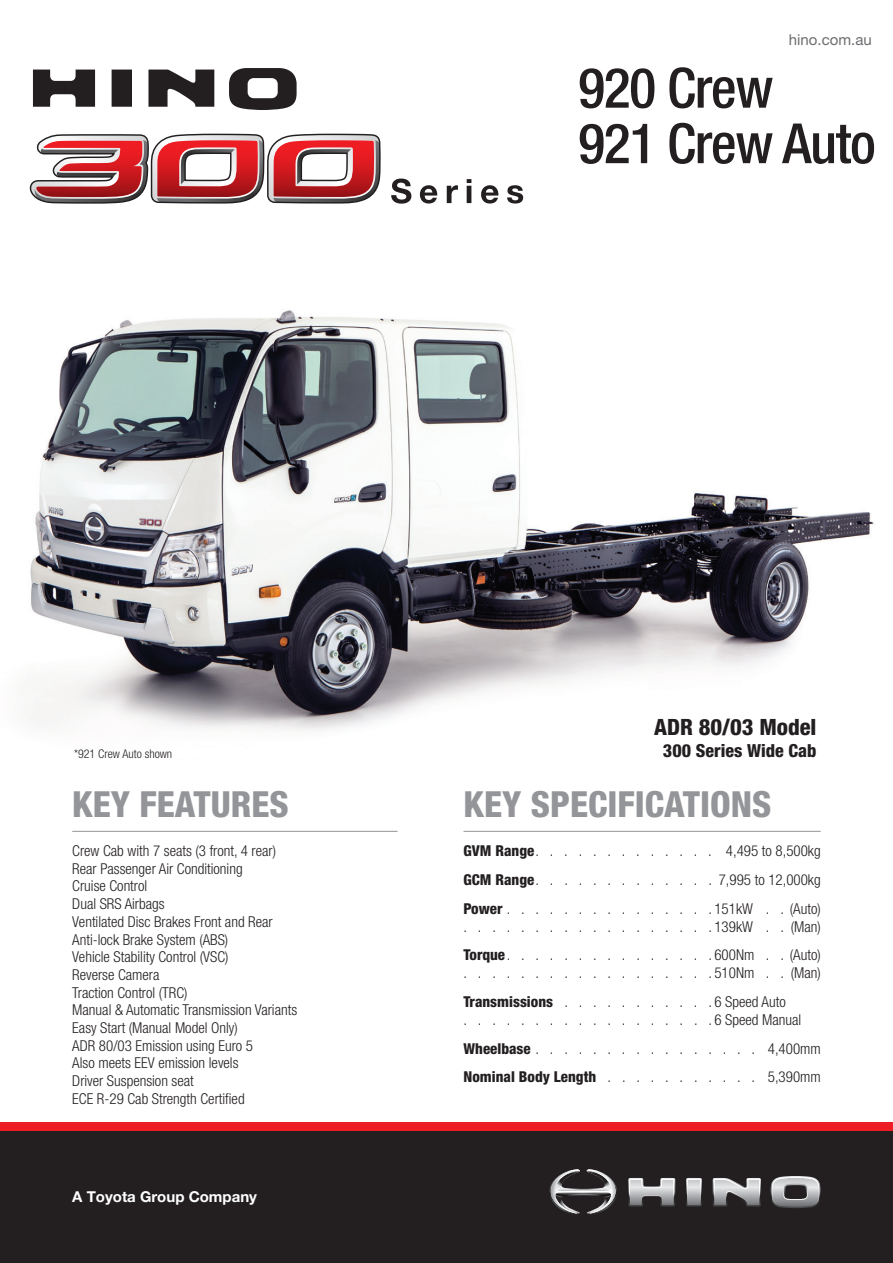
<style>
.page{position:relative;width:893px;height:1263px;background:#fff}
.page>*{position:absolute;margin:0;border:0;box-sizing:border-box;transform-origin:0 0}
.t1{font:500 condensed 55.5px/55.5px "Helvetica Neue LT Std";letter-spacing:-.02em;color:#231f20}
.t2{font:800 condensed 36px "Helvetica Neue LT Std";color:#939598}
.t3{font:800 condensed 22.5px "Helvetica Neue LT Std";color:#231f20}
.t4{font:800 condensed 18px "Helvetica Neue LT Std";color:#231f20}
.t5{font:300 condensed 15px/17.7px "Helvetica Neue LT Std";color:#231f20;text-align:right}
.t6{font:800 condensed 15px "Helvetica Neue LT Std";color:#231f20}
.t7{font:700 15px "Helvetica Neue LT Pro";color:#fff}
.t8{font:15px "Helvetica Neue LT Pro";color:#6c6d70}
.t9{font:300 condensed 12px "Helvetica Neue LT Std";color:#231f20}
.s1{font-weight:300}
.s2{font-weight:800}
</style>
<div class="page">
<img style="left:30px;top:310px;width:844px;height:421px">
<svg style="left:391px;top:179px;width:20px;height:25px"></svg>
<svg style="left:420px;top:185px;width:17px;height:19px"></svg>
<svg style="left:447px;top:185px;width:11px;height:18px"></svg>
<svg style="left:467px;top:179px;width:4px;height:24px"></svg>
<svg style="left:481px;top:185px;width:17px;height:19px"></svg>
<svg style="left:507px;top:185px;width:16px;height:19px"></svg>
<svg style="left:30px;top:134px;width:351px;height:70px"></svg>
<svg style="left:33px;top:68px;width:264px;height:42px"></svg>
<hr style="left:72px;top:831px;width:326px;height:1px;background:#939598">
<hr style="left:463px;top:831px;width:358px;height:1px;background:#939598">
<div style="left:0;top:1131px;width:893px;height:132px;background:#231f20"></div>
<div style="left:0;top:1123px;width:893px;height:8px;background:#ee1d23"></div>
<svg style="left:549px;top:1169px;width:68px;height:45px"></svg>
<svg style="left:628px;top:1178px;width:47px;height:28px"></svg>
<svg style="left:713px;top:1178px;width:48px;height:28px"></svg>
<svg style="left:686px;top:1178px;width:16px;height:28px"></svg>
<svg style="left:770px;top:1176px;width:51px;height:32px"></svg>
<p class="t8" style="left:789px;top:30px;width:84px">hino.com.au</p>
<h1 class="t1" style="left:578px;top:60px;width:299px">920 Crew<br>921 Crew Auto</h1>
<p class="t9" style="left:74px;top:746px;width:100px">*921 Crew Auto shown</p>
<h2 class="t2" style="left:72px;top:781px;width:218px">KEY FEATURES</h2>
<p class="t5" style="left:72px;top:842px;width:226px;text-align:left">Crew Cab with 7 seats (3 front, 4 rear)<br>Rear Passenger Air Conditioning<br>Cruise Control<br>Dual SRS Airbags<br>Ventilated Disc Brakes Front and Rear<br>Anti-lock Brake System (ABS)<br>Vehicle Stability Control (VSC)<br>Reverse Camera<br>Traction Control (TRC)<br>Manual &amp; Automatic Transmission Variants<br>Easy Start (Manual Model Only)<br>ADR 80/03 Emission using Euro 5<br>Also meets EEV emission levels<br>Driver Suspension seat<br>ECE R-29 Cab Strength Certified</p>
<p class="t7" style="left:72px;top:1188px;width:186px">A Toyota Group Company</p>
<h3 class="t3" style="left:654px;top:713px;width:164px">ADR 80/03 Model</h3>
<p class="t4" style="left:663px;top:740px;width:155px">300 Series Wide Cab</p>
<h2 class="t2" style="left:463px;top:781px;width:309px">KEY SPECIFICATIONS</h2>
<p class="t6" style="left:463px;top:842px;width:72px">GVM Range</p>
<p class="t5" style="left:726px;top:842px;width:96px">4,495 to 8,500kg</p>
<p class="t6" style="left:463px;top:870px;width:72px">GCM Range</p>
<p class="t5" style="left:719px;top:871px;width:103px">7,995 to 12,000kg</p>
<p class="t6" style="left:463px;top:899px;width:41px">Power</p>
<p class="t5" style="left:464px;top:899px;width:359px">151kW . . (Auto)<br>. . . . . . . . . . . . . . . . . . 139kW . . (Man)</p>
<p class="t6" style="left:464px;top:946px;width:43px">Torque</p>
<p class="t5" style="left:464px;top:946px;width:359px">600Nm . . (Auto)<br>. . . . . . . . . . . . . . . . . . 510Nm . . (Man)</p>
<p class="t6" style="left:464px;top:992px;width:232px">Transmissions <span class="s1">. . . . . . . . . .</span></p>
<p class="t5" style="left:464px;top:992px;width:339px;text-align:left;text-indent:251px">6 Speed Auto<br>. . . . . . . . . . . . . . . . . . 6 Speed Manual</p>
<p class="t6" style="left:464px;top:1039px;width:69px">Wheelbase</p>
<p class="t5" style="left:464px;top:1034px;width:359px;line-height:28.7px">4,400mm<br><span class="s2">Nominal Body Length</span> . . . . . . . . . . . 5,390mm</p>
</div>
